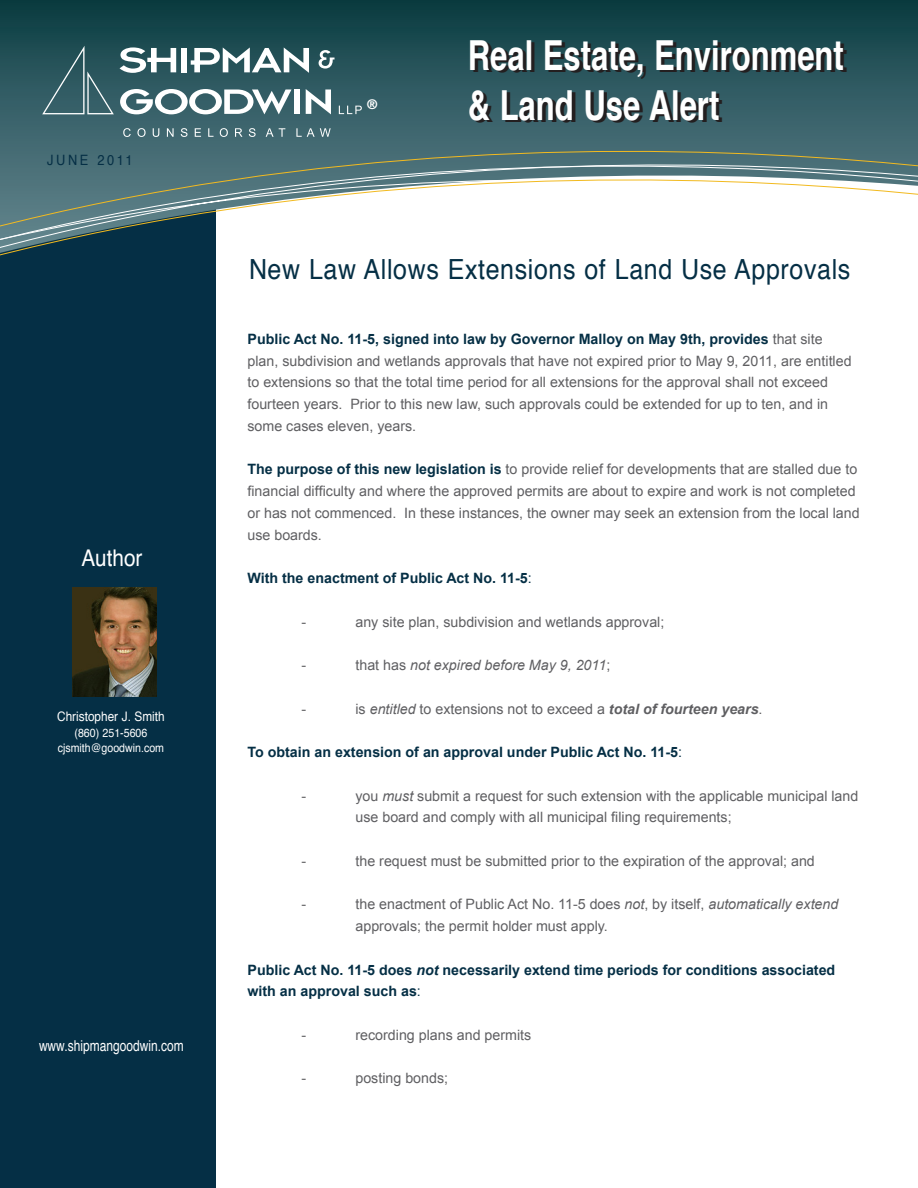
<style>
.page{position:relative;width:918px;height:1188px;background:#fff}
.page>*{position:absolute;margin:0;border:0;box-sizing:border-box;transform-origin:0 0}
.t1{font:700 41.4px/49.9px "Helvetica";color:#fff;scale:.75 1}
.t2{font:27.75px "Helvetica";letter-spacing:.025em;color:#052f45;scale:.9 1}
.t3{font:22.95px "Helvetica";color:#fff;scale:.9 1}
.t4{font:15.3px "Insignia";color:#fff}
.t5{font:15px "Helvetica";color:#fff;scale:.8 1}
.t6{font:14.25px/21.8px "Arial";color:#5f5f62}
.t7{font:700 14.25px/21.8px "Arial";color:#052f45}
.t8{font:italic 14.25px "Arial";color:#5f5f62}
.t9{font:14.25px "Helvetica";letter-spacing:.2em;color:#052f45;scale:.9 1}
.t10{font:13.05px "Helvetica";color:#fff;scale:.9 1}
.t11{font:11.85px/15.8px "Helvetica";color:#fff;text-align:center;scale:.9 1}
.s1{font-weight:700;color:#052f45}
.s2{font-weight:400}
.s3{font-style:normal}
.s4{font-style:italic}
.s5{font-weight:700;font-style:italic}
</style>
<div class="page">
<div style="left:0;top:0;width:216px;height:1188px;background:#052f45"></div>
<svg style="left:0;top:0;width:918px;height:147px;background:#27535a"></svg>
<svg style="left:120px;top:89px;width:172px;height:25px"></svg>
<div style="left:294px;top:90px;width:6px;height:24px;background:#fff"></div>
<svg style="left:306px;top:89px;width:25px;height:25px"></svg>
<svg style="left:120px;top:47px;width:56px;height:26px"></svg>
<div style="left:181px;top:48px;width:6px;height:24px;background:#fff"></div>
<svg style="left:191px;top:47px;width:118px;height:26px"></svg>
<svg style="left:319px;top:50px;width:16px;height:19px"></svg>
<svg style="left:42px;top:46px;width:72px;height:68px;background:#3b636a"></svg>
<svg style="left:123px;top:128px;width:8px;height:9px"></svg>
<svg style="left:137px;top:128px;width:9px;height:9px"></svg>
<svg style="left:153px;top:128px;width:6px;height:9px"></svg>
<svg style="left:167px;top:128px;width:7px;height:9px"></svg>
<svg style="left:181px;top:128px;width:7px;height:9px"></svg>
<svg style="left:195px;top:128px;width:6px;height:9px"></svg>
<svg style="left:208px;top:128px;width:6px;height:9px"></svg>
<svg style="left:220px;top:128px;width:8px;height:9px"></svg>
<svg style="left:235px;top:128px;width:7px;height:9px"></svg>
<svg style="left:249px;top:128px;width:7px;height:9px"></svg>
<svg style="left:266px;top:128px;width:19px;height:9px"></svg>
<svg style="left:296px;top:128px;width:35px;height:9px"></svg>
<svg style="left:339px;top:106px;width:23px;height:8px"></svg>
<svg style="left:0;top:147px;width:918px;height:109px"></svg>
<img style="left:73px;top:588px;width:84px;height:109px">
<p class="t9" style="left:47px;top:149px;width:97px">JUNE 2011</p>
<p class="t3" style="left:82px;top:540px;width:69px">Author</p>
<p class="t10" style="left:57px;top:706px;width:121px">Christopher J. Smith</p>
<p class="t11" style="left:58px;top:725px;width:120px">(860) 251-5606 cjsmith@goodwin.com</p>
<p class="t5" style="left:39px;top:1034px;width:182px">www.shipmangoodwin.com</p>
<p class="t4" style="left:366px;top:96px;width:14px">®</p>
<p class="t1" style="left:468px;top:31px;width:503px">Real Estate, Environment &amp; Land Use Alert</p>
<p class="t2" style="left:249px;top:248px;width:670px">New Law Allows Extensions of Land Use Approvals</p>
<p class="t6" style="left:248px;top:328px;width:606px"><span class="s1">Public Act No. 11-5, signed into law by Governor Malloy on May 9th, provides</span> that site plan, subdivision and wetlands approvals that have not expired prior to May 9, 2011, are entitled to extensions so that the total time period for all extensions for the approval shall not exceed fourteen years. Prior to this new law, such approvals could be extended for up to ten, and in some cases eleven, years.</p>
<p class="t6" style="left:248px;top:459px;width:614px"><span class="s1">The purpose of this new legislation is</span> to provide relief for developments that are stalled due to financial difficulty and where the approved permits are about to expire and work is not completed or has not commenced. In these instances, the owner may seek an extension from the local land use boards.</p>
<p class="t7" style="left:248px;top:568px;width:286px">With the enactment of Public Act No. 11-5<span class="s2">:</span></p>
<p class="t6" style="left:301px;top:611px;width:6px">-</p>
<p class="t6" style="left:355px;top:611px;width:310px">any site plan, subdivision and wetlands approval;</p>
<p class="t6" style="left:301px;top:654px;width:6px">-</p>
<p class="t8" style="left:355px;top:656px;width:256px"><span class="s3">that has</span> not expired before May 9, 2011<span class="s3">;</span></p>
<p class="t6" style="left:301px;top:698px;width:6px">-</p>
<p class="t6" style="left:355px;top:698px;width:409px">is <span class="s4">entitled</span> to extensions not to exceed a <span class="s5">total of fourteen years</span>.</p>
<p class="t7" style="left:248px;top:742px;width:436px">To obtain an extension of an approval under Public Act No. 11-5<span class="s2">:</span></p>
<p class="t6" style="left:301px;top:785px;width:6px">-</p>
<p class="t6" style="left:355px;top:785px;width:504px">you <span class="s4">must</span> submit a request for such extension with the applicable municipal land use board and comply with all municipal filing requirements;</p>
<p class="t6" style="left:301px;top:850px;width:6px">-</p>
<p class="t6" style="left:355px;top:850px;width:461px">the request must be submitted prior to the expiration of the approval; and</p>
<p class="t6" style="left:301px;top:894px;width:6px">-</p>
<p class="t6" style="left:355px;top:894px;width:484px">the enactment of Public Act No. 11-5 does <span class="s4">not</span>, by itself, <span class="s4">automatically extend </span>approvals; the permit holder must apply.</p>
<p class="t7" style="left:248px;top:959px;width:589px">Public Act No. 11-5 does <span class="s4">not</span> necessarily extend time periods for conditions associated with an approval such as<span class="s2">:</span></p>
<p class="t6" style="left:301px;top:1024px;width:6px">-</p>
<p class="t6" style="left:355px;top:1024px;width:177px">recording plans and permits</p>
<p class="t6" style="left:301px;top:1068px;width:6px">-</p>
<p class="t6" style="left:355px;top:1068px;width:94px">posting bonds;</p>
</div>
